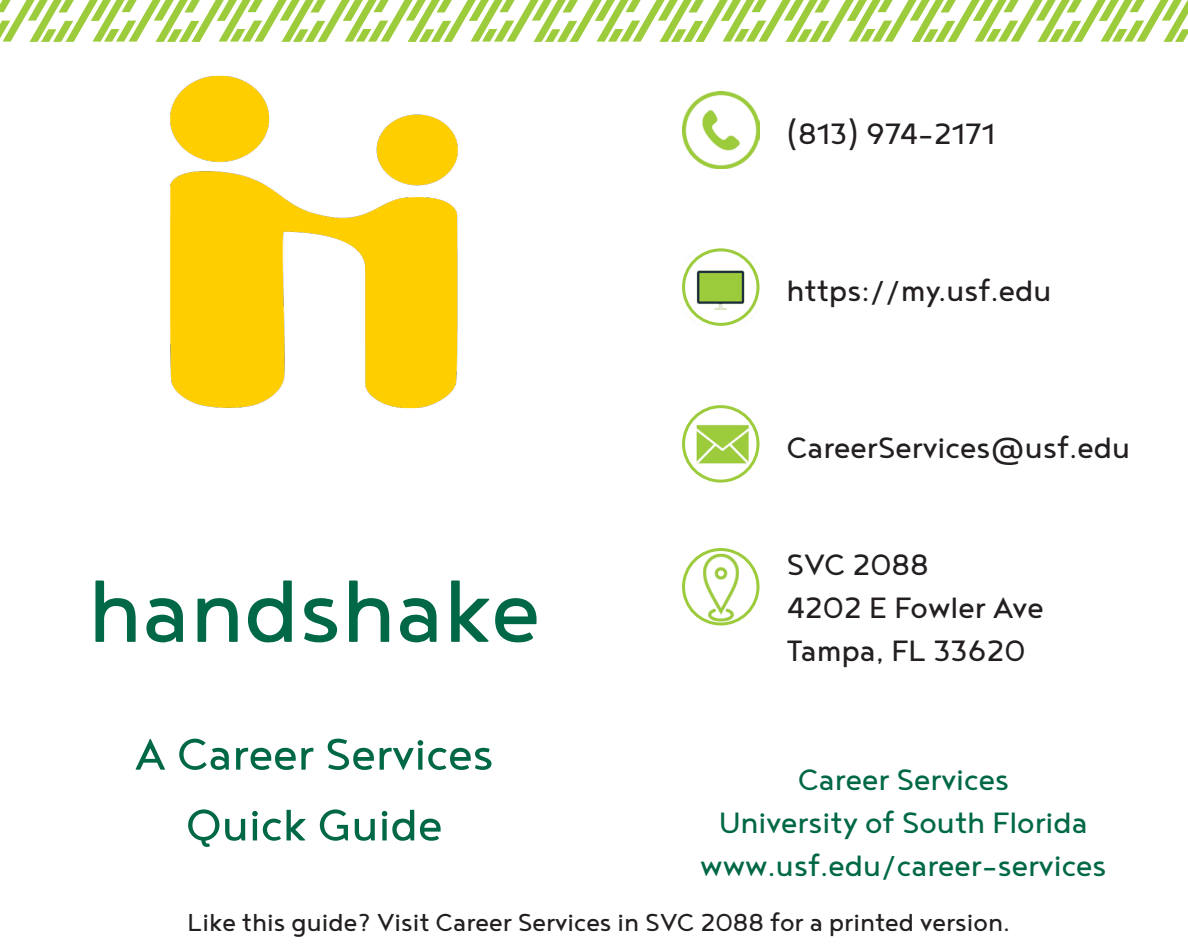
<style>
.page{position:relative;width:1188px;height:945px;background:#fff}
.page>*{position:absolute;margin:0;border:0;box-sizing:border-box;transform-origin:0 0}
.t1{font:108px "Noyh";color:#006847}
.t2{font:54px "Noyh";color:#006847}
.t3{font:36px "Noyh";color:#231f20}
.t4{font:36px "Noyh";color:#006847}
.t5{font:30px "Noyh";color:#231f20}
.s1{font-size:30px}
</style>
<div class="page">
<img style="left:682px;top:91px;width:77px;height:78px">
<img style="left:682px;top:248px;width:77px;height:78px">
<img style="left:682px;top:548px;width:75px;height:78px">
<img style="left:694px;top:416px;width:57px;height:56px">
<div style="left:682px;top:405px;width:78px;height:78px;border:3px solid #9ccb3b;border-radius:50%"></div>
<div style="left:682px;top:548px;width:78px;height:77px;border:3px solid #9ccb3b;border-radius:50%"></div>
<div style="left:682px;top:248px;width:78px;height:78px;border:3px solid #9ccb3b;border-radius:50%"></div>
<img style="left:170px;top:75px;width:288px;height:334px">
<svg style="left:0;top:0;width:1188px;height:42px"></svg>
<p class="t3" style="left:786px;top:113px;width:210px">(813) 974-2171</p>
<p class="t3" style="left:786px;top:270px;width:267px">https:<span class="s1">//</span>my.usf.edu</p>
<p class="t1" style="left:88px;top:551px;width:454px">handshake</p>
<p class="t2" style="left:135px;top:724px;width:361px">A Career Services</p>
<p class="t2" style="left:186px;top:795px;width:258px">Quick Guide</p>
<p class="t3" style="left:786px;top:427px;width:345px">CareerServices@usf.edu</p>
<p class="t3" style="left:786px;top:545px;width:144px">SVC 2088</p>
<p class="t3" style="left:786px;top:588px;width:259px">4202 E Fowler Ave</p>
<p class="t3" style="left:786px;top:631px;width:241px">Tampa, FL 33620</p>
<p class="t4" style="left:798px;top:760px;width:213px">Career Services</p>
<p class="t4" style="left:719px;top:803px;width:370px">University of South Florida</p>
<p class="t4" style="left:700px;top:846px;width:408px">www.usf.edu<span class="s1">/</span>career-services</p>
<p class="t5" style="left:188px;top:906px;width:824px">Like this guide? Visit Career Services in SVC 2088 for a printed version.</p>
</div>
